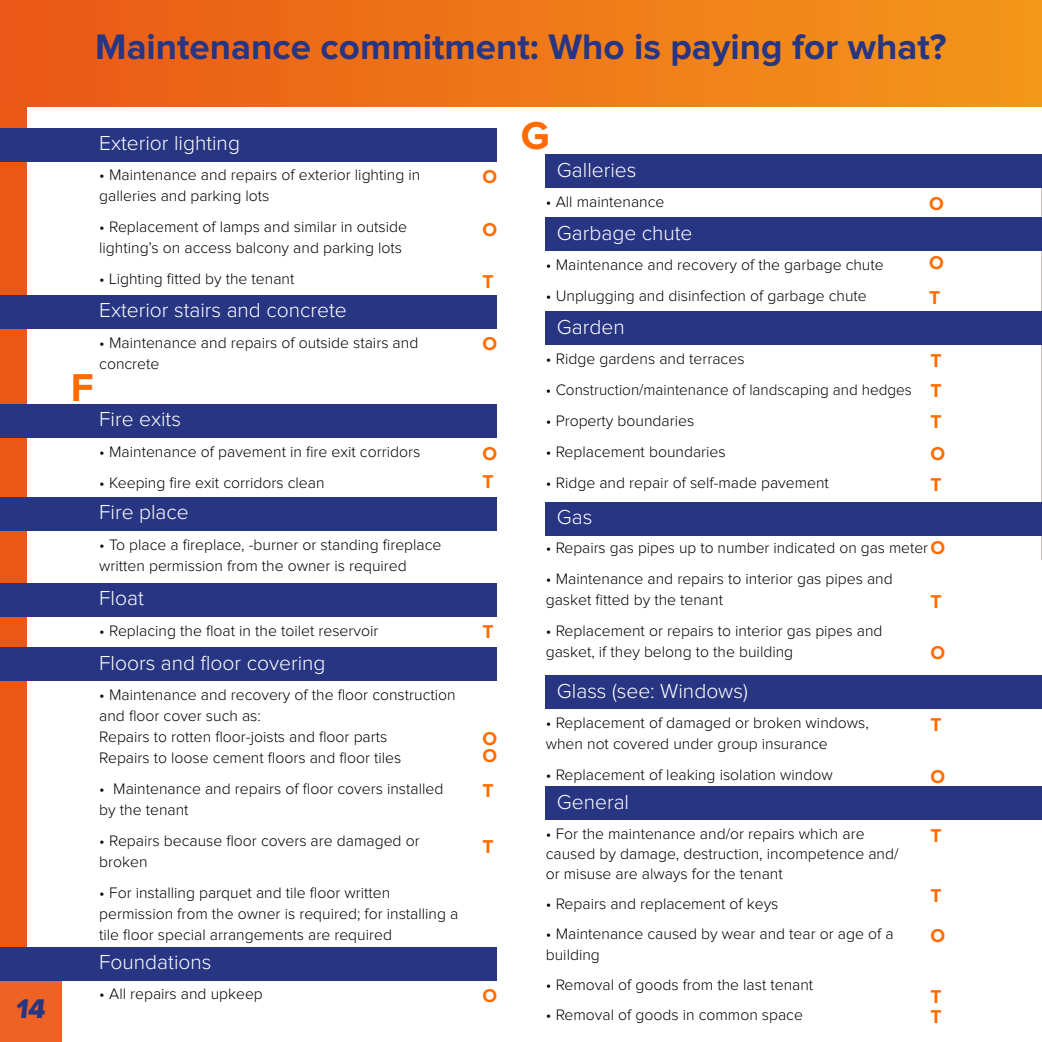
<style>
.page{position:relative;width:1042px;height:1042px;background:#fff}
.page>*{position:absolute;margin:0;border:0;box-sizing:border-box;transform-origin:0 0}
.t1{font:700 40.25px "Proxima Nova";color:#ff6b00}
.t2{font:700 36.75px "Proxima Nova";color:#283583}
.t3{font:28px "Proxima Nova Extrabld";color:#283583}
.t4{font:300 21px "Proxima Nova";color:#fff}
.t5{font:700 19.25px/31.5px "Proxima Nova";color:#ff6b00}
.t6{font:300 15.75px/21px "Proxima Nova";color:#000}
</style>
<div class="page">
<div style="left:0;top:977px;width:62px;height:65px;background:#ee6224"></div>
<div style="left:0;top:0;width:26px;height:979px;background:#ea5816"></div>
<div style="left:0;top:0;width:1042px;height:106px;background:linear-gradient(to right,#ea5816,#f4971a)"></div>
<div style="left:0;top:128px;width:496px;height:33px;background:#283583"></div>
<div style="left:0;top:295px;width:496px;height:33px;background:#283583"></div>
<div style="left:0;top:404px;width:496px;height:33px;background:#283583"></div>
<div style="left:0;top:497px;width:496px;height:33px;background:#283583"></div>
<div style="left:0;top:583px;width:496px;height:33px;background:#283583"></div>
<div style="left:0;top:947px;width:496px;height:33px;background:#283583"></div>
<div style="left:0;top:647px;width:496px;height:33px;background:#283583"></div>
<div style="left:546px;top:155px;width:496px;height:33px;background:#283583"></div>
<div style="left:546px;top:218px;width:496px;height:33px;background:#283583"></div>
<div style="left:546px;top:312px;width:496px;height:33px;background:#283583"></div>
<div style="left:546px;top:502px;width:496px;height:33px;background:#283583"></div>
<div style="left:546px;top:675px;width:496px;height:33px;background:#283583"></div>
<div style="left:546px;top:787px;width:496px;height:33px;background:#283583"></div>
<h3 class="t3" style="left:15px;top:993px;width:35px">14</h3>
<h2 class="t2" style="left:95px;top:30px;width:853px">Maintenance commitment: Who is paying for what?</h2>
<h3 class="t4" style="left:99px;top:133px;width:142px">Exterior lighting</h3>
<p class="t6" style="left:99px;top:165px;width:323px">• Maintenance and repairs of exterior lighting in galleries and parking lots</p>
<p class="t6" style="left:99px;top:217px;width:309px">• Replacement of lamps and similar in outside lighting’s on access balcony and parking lots</p>
<p class="t6" style="left:99px;top:269px;width:197px">• Lighting fitted by the tenant</p>
<h3 class="t4" style="left:99px;top:301px;width:249px">Exterior stairs and concrete</h3>
<p class="t6" style="left:99px;top:332px;width:321px">• Maintenance and repairs of outside stairs and concrete</p>
<h1 class="t1" style="left:71px;top:369px;width:24px">F</h1>
<h3 class="t4" style="left:99px;top:410px;width:83px">Fire exits</h3>
<p class="t6" style="left:99px;top:442px;width:322px">• Maintenance of pavement in fire exit corridors</p>
<p class="t6" style="left:99px;top:472px;width:227px">• Keeping fire exit corridors clean</p>
<h3 class="t4" style="left:99px;top:503px;width:91px">Fire place</h3>
<p class="t6" style="left:99px;top:535px;width:344px">• To place a fireplace, -burner or standing fireplace written permission from the owner is required</p>
<h3 class="t4" style="left:99px;top:589px;width:46px">Float</h3>
<p class="t6" style="left:99px;top:620px;width:281px">• Replacing the float in the toilet reservoir</p>
<h3 class="t4" style="left:99px;top:653px;width:228px">Floors and floor covering</h3>
<p class="t6" style="left:99px;top:685px;width:358px">• Maintenance and recovery of the floor construction and floor cover such as:<br>Repairs to rotten floor-joists and floor parts<br>Repairs to loose cement floors and floor tiles</p>
<p class="t6" style="left:99px;top:779px;width:346px">• Maintenance and repairs of floor covers installed by the tenant</p>
<p class="t6" style="left:99px;top:830px;width:322px">• Repairs because floor covers are damaged or broken</p>
<p class="t6" style="left:99px;top:882px;width:361px">• For installing parquet and tile floor written permission from the owner is required; for installing a tile floor special arrangements are required</p>
<h3 class="t4" style="left:99px;top:952px;width:114px">Foundations</h3>
<p class="t6" style="left:99px;top:984px;width:165px">• All repairs and upkeep</p>
<p class="t5" style="left:482px;top:162px;width:16px">O</p>
<p class="t5" style="left:482px;top:214px;width:16px">O</p>
<p class="t5" style="left:482px;top:267px;width:13px">T</p>
<p class="t5" style="left:482px;top:329px;width:16px">O</p>
<p class="t5" style="left:482px;top:440px;width:16px;line-height:28px">O<br>T</p>
<p class="t5" style="left:482px;top:617px;width:13px">T</p>
<p class="t5" style="left:482px;top:730px;width:16px;line-height:17.5px">O<br>O</p>
<p class="t5" style="left:482px;top:776px;width:13px">T</p>
<p class="t5" style="left:482px;top:832px;width:13px">T</p>
<p class="t5" style="left:482px;top:981px;width:16px">O</p>
<h1 class="t1" style="left:521px;top:118px;width:30px">G</h1>
<h3 class="t4" style="left:557px;top:160px;width:81px">Galleries</h3>
<p class="t6" style="left:546px;top:192px;width:120px">• All maintenance</p>
<h3 class="t4" style="left:557px;top:223px;width:137px">Garbage chute</h3>
<p class="t6" style="left:546px;top:255px;width:339px">• Maintenance and recovery of the garbage chute</p>
<p class="t6" style="left:546px;top:286px;width:323px">• Unplugging and disinfection of garbage chute</p>
<h3 class="t4" style="left:557px;top:317px;width:69px">Garden</h3>
<p class="t6" style="left:546px;top:349px;width:200px">• Ridge gardens and terraces</p>
<p class="t6" style="left:546px;top:380px;width:367px">• Construction/maintenance of landscaping and hedges</p>
<p class="t6" style="left:546px;top:411px;width:150px">• Property boundaries</p>
<p class="t6" style="left:546px;top:442px;width:181px">• Replacement boundaries</p>
<p class="t6" style="left:546px;top:473px;width:285px">• Ridge and repair of self-made pavement</p>
<h3 class="t4" style="left:557px;top:508px;width:37px">Gas</h3>
<p class="t5" style="left:929px;top:189px;width:16px">O</p>
<p class="t5" style="left:929px;top:246px;width:16px;line-height:35px">O<br>T</p>
<p class="t5" style="left:930px;top:346px;width:13px;line-height:29.8px">T<br>T</p>
<p class="t5" style="left:930px;top:407px;width:16px">T<br>O<br>T</p>
<p class="t5" style="left:930px;top:532px;width:16px">O</p>
<p class="t6" style="left:546px;top:538px;width:384px">• Repairs gas pipes up to number indicated on gas meter</p>
<p class="t6" style="left:546px;top:569px;width:348px">• Maintenance and repairs to interior gas pipes and gasket fitted by the tenant</p>
<p class="t6" style="left:546px;top:621px;width:338px">• Replacement or repairs to interior gas pipes and gasket, if they belong to the building</p>
<p class="t5" style="left:930px;top:587px;width:13px">T</p>
<p class="t5" style="left:930px;top:637px;width:16px">O</p>
<h3 class="t4" style="left:557px;top:681px;width:192px">Glass (see: Windows)</h3>
<p class="t6" style="left:546px;top:713px;width:324px">• Replacement of damaged or broken windows, when not covered under group insurance</p>
<p class="t6" style="left:546px;top:764px;width:288px">• Replacement of leaking isolation window</p>
<h3 class="t4" style="left:557px;top:792px;width:74px">General</h3>
<p class="t6" style="left:546px;top:824px;width:354px;line-height:20.1px">• For the maintenance and/or repairs which are caused by damage, destruction, incompetence and/ or misuse are always for the tenant</p>
<p class="t6" style="left:546px;top:894px;width:234px">• Repairs and replacement of keys</p>
<p class="t6" style="left:546px;top:925px;width:349px;line-height:20.1px">• Maintenance caused by wear and tear or age of a building</p>
<p class="t6" style="left:546px;top:974px;width:269px">• Removal of goods from the last tenant</p>
<p class="t6" style="left:546px;top:1004px;width:259px">• Removal of goods in common space</p>
<p class="t5" style="left:930px;top:709px;width:13px">T</p>
<p class="t5" style="left:930px;top:762px;width:16px">O</p>
<p class="t5" style="left:930px;top:820px;width:13px">T</p>
<p class="t5" style="left:930px;top:876px;width:16px;line-height:40.2px">T<br>O</p>
<p class="t5" style="left:930px;top:987px;width:13px;line-height:20.1px">T<br>T</p>
</div>
